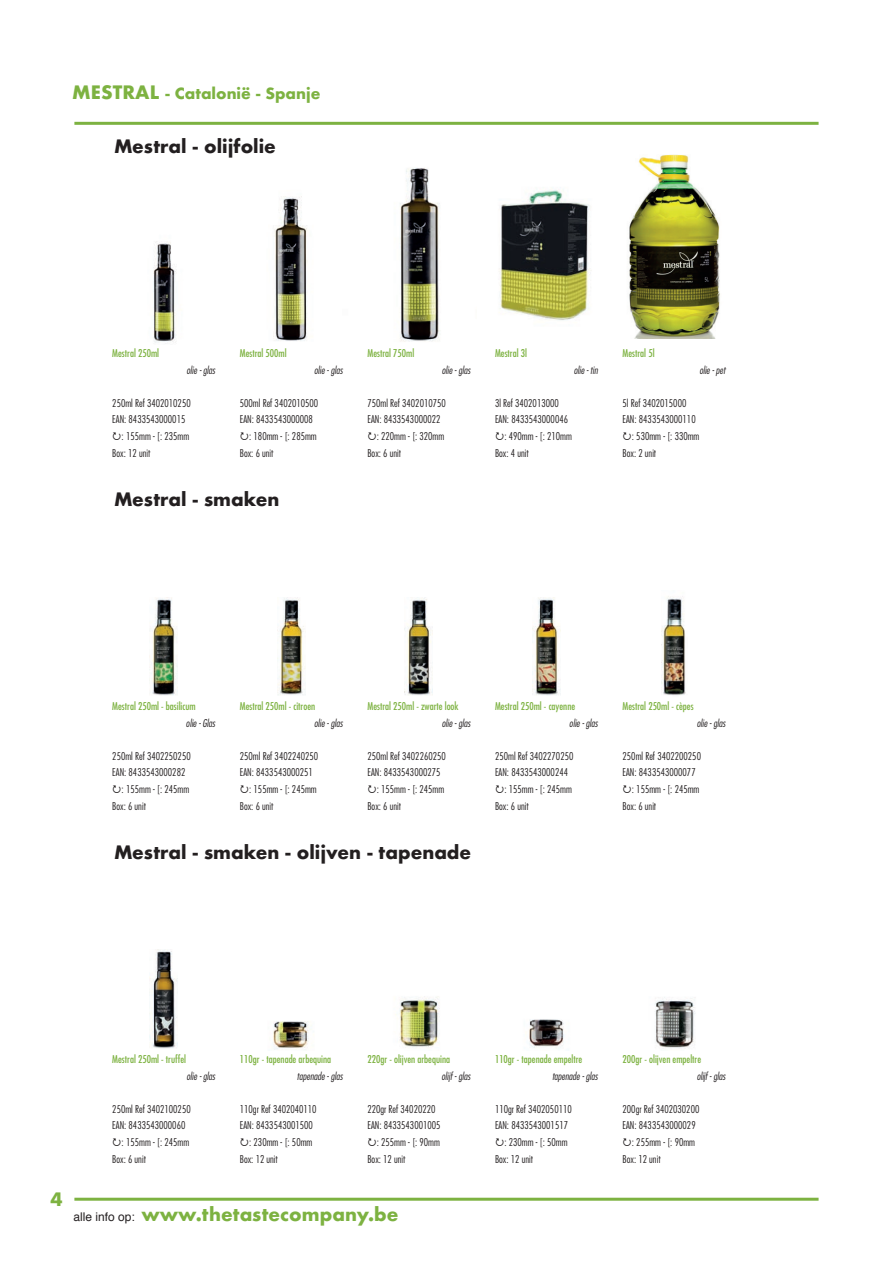
<style>
.page{position:relative;width:893px;height:1263px;background:#fff}
.page>*{position:absolute;margin:0;border:0;box-sizing:border-box;transform-origin:0 0}
.t1{font:700 18px "Futura";color:#231f20}
.t2{font:700 18px "Futura";color:#7db241}
.t3{font:700 15px "Futura";color:#7db241}
.t4{font:300 condensed 10.5px "Futura";color:#231f20}
.t5{font:condensed 10.5px "Futura";color:#7db241}
.t6{font:italic 300 condensed 10.5px "Futura";color:#231f20}
.s1{font-size:18px}
.s2{font-family:"Helvetica";font-weight:400;font-size:12px;color:#231f20}
</style>
<div class="page">
<img style="left:629px;top:154px;width:91px;height:185px">
<img style="left:499px;top:190px;width:92px;height:130px">
<img style="left:400px;top:168px;width:40px;height:174px">
<img style="left:273px;top:196px;width:34px;height:145px">
<img style="left:153px;top:241px;width:23px;height:103px">
<img style="left:655px;top:997px;width:40px;height:51px">
<img style="left:529px;top:1019px;width:35px;height:29px">
<img style="left:395px;top:996px;width:45px;height:51px">
<img style="left:273px;top:1021px;width:36px;height:29px">
<img style="left:150px;top:597px;width:28px;height:98px">
<img style="left:661px;top:596px;width:25px;height:100px">
<img style="left:532px;top:597px;width:27px;height:98px">
<img style="left:405px;top:597px;width:28px;height:98px">
<img style="left:277px;top:597px;width:28px;height:98px">
<img style="left:150px;top:950px;width:28px;height:98px">
<hr style="left:74px;top:122px;width:745px;height:3px;background:#7db241">
<hr style="left:74px;top:1198px;width:745px;height:3px;background:#7db241">
<h2 class="t3" style="left:72px;top:82px;width:250px"><span class="s1">MESTRAL</span> - Catalonië - Spanje</h2>
<h1 class="t1" style="left:114px;top:133px;width:163px">Mestral - olijfolie</h1>
<p class="t5" style="left:112px;top:347px;width:48px">Mestral 250ml</p>
<p class="t5" style="left:240px;top:347px;width:48px">Mestral 500ml</p>
<p class="t5" style="left:367px;top:347px;width:48px">Mestral 750ml</p>
<p class="t5" style="left:495px;top:347px;width:33px">Mestral 3l</p>
<p class="t5" style="left:623px;top:347px;width:33px">Mestral 5l</p>
<p class="t6" style="left:187px;top:363px;width:30px">olie - glas</p>
<p class="t4" style="left:112px;top:397px;width:80px">250ml Ref 3402010250</p>
<p class="t4" style="left:112px;top:413px;width:75px">EAN: 8433543000015</p>
<p class="t4" style="left:122px;top:430px;width:69px">: 155mm - [: 235mm</p>
<p class="t4" style="left:112px;top:447px;width:39px">Box: 12 unit</p>
<p class="t6" style="left:314px;top:363px;width:30px">olie - glas</p>
<p class="t4" style="left:240px;top:397px;width:80px">500ml Ref 3402010500</p>
<p class="t4" style="left:240px;top:413px;width:75px">EAN: 8433543000008</p>
<p class="t4" style="left:249px;top:430px;width:69px">: 180mm - [: 285mm</p>
<p class="t4" style="left:240px;top:447px;width:35px">Box: 6 unit</p>
<p class="t6" style="left:442px;top:363px;width:30px">olie - glas</p>
<p class="t4" style="left:367px;top:397px;width:80px">750ml Ref 3402010750</p>
<p class="t4" style="left:367px;top:413px;width:75px">EAN: 8433543000022</p>
<p class="t4" style="left:377px;top:430px;width:69px">: 220mm - [: 320mm</p>
<p class="t4" style="left:367px;top:447px;width:35px">Box: 6 unit</p>
<p class="t6" style="left:574px;top:363px;width:26px">olie - tin</p>
<p class="t4" style="left:495px;top:397px;width:65px">3l Ref 3402013000</p>
<p class="t4" style="left:495px;top:413px;width:75px">EAN: 8433543000046</p>
<p class="t4" style="left:504px;top:430px;width:69px">: 490mm - [: 210mm</p>
<p class="t4" style="left:495px;top:447px;width:35px">Box: 4 unit</p>
<p class="t6" style="left:699px;top:363px;width:28px">olie - pet</p>
<p class="t4" style="left:623px;top:397px;width:65px">5l Ref 3402015000</p>
<p class="t4" style="left:623px;top:413px;width:75px">EAN: 8433543000110</p>
<p class="t4" style="left:632px;top:430px;width:69px">: 530mm - [: 330mm</p>
<p class="t4" style="left:623px;top:447px;width:35px">Box: 2 unit</p>
<h1 class="t1" style="left:114px;top:486px;width:167px">Mestral - smaken</h1>
<p class="t5" style="left:112px;top:700px;width:85px">Mestral 250ml - basilicum</p>
<p class="t6" style="left:186px;top:716px;width:31px">olie - Glas</p>
<p class="t4" style="left:112px;top:749px;width:80px">250ml Ref 3402250250</p>
<p class="t4" style="left:112px;top:766px;width:75px">EAN: 8433543000282</p>
<p class="t4" style="left:122px;top:783px;width:69px">: 155mm - [: 245mm</p>
<p class="t4" style="left:112px;top:800px;width:35px">Box: 6 unit</p>
<p class="t5" style="left:240px;top:700px;width:77px">Mestral 250ml - citroen</p>
<p class="t6" style="left:314px;top:716px;width:30px">olie - glas</p>
<p class="t4" style="left:240px;top:749px;width:80px">250ml Ref 3402240250</p>
<p class="t4" style="left:240px;top:766px;width:75px">EAN: 8433543000251</p>
<p class="t4" style="left:249px;top:783px;width:69px">: 155mm - [: 245mm</p>
<p class="t4" style="left:240px;top:800px;width:35px">Box: 6 unit</p>
<p class="t5" style="left:367px;top:700px;width:93px">Mestral 250ml - zwarte look</p>
<p class="t6" style="left:442px;top:716px;width:30px">olie - glas</p>
<p class="t4" style="left:367px;top:749px;width:80px">250ml Ref 3402260250</p>
<p class="t4" style="left:367px;top:766px;width:75px">EAN: 8433543000275</p>
<p class="t4" style="left:377px;top:783px;width:69px">: 155mm - [: 245mm</p>
<p class="t4" style="left:367px;top:800px;width:35px">Box: 6 unit</p>
<h1 class="t1" style="left:114px;top:839px;width:359px">Mestral - smaken - olijven - tapenade</h1>
<p class="t5" style="left:495px;top:700px;width:82px">Mestral 250ml - cayenne</p>
<p class="t6" style="left:569px;top:716px;width:30px">olie - glas</p>
<p class="t4" style="left:495px;top:749px;width:80px">250ml Ref 3402270250</p>
<p class="t4" style="left:495px;top:766px;width:75px">EAN: 8433543000244</p>
<p class="t4" style="left:504px;top:783px;width:69px">: 155mm - [: 245mm</p>
<p class="t4" style="left:495px;top:800px;width:35px">Box: 6 unit</p>
<p class="t5" style="left:623px;top:700px;width:73px">Mestral 250ml - cèpes</p>
<p class="t6" style="left:697px;top:716px;width:30px">olie - glas</p>
<p class="t4" style="left:623px;top:749px;width:80px">250ml Ref 3402200250</p>
<p class="t4" style="left:623px;top:766px;width:75px">EAN: 8433543000077</p>
<p class="t4" style="left:632px;top:783px;width:69px">: 155mm - [: 245mm</p>
<p class="t4" style="left:623px;top:800px;width:35px">Box: 6 unit</p>
<p class="t5" style="left:112px;top:1053px;width:75px">Mestral 250ml - truffel</p>
<p class="t6" style="left:187px;top:1069px;width:30px">olie - glas</p>
<p class="t4" style="left:112px;top:1102px;width:80px">250ml Ref 3402100250</p>
<p class="t4" style="left:112px;top:1119px;width:75px">EAN: 8433543000060</p>
<p class="t4" style="left:122px;top:1136px;width:69px">: 155mm - [: 245mm</p>
<p class="t4" style="left:112px;top:1152px;width:35px">Box: 6 unit</p>
<p class="t5" style="left:240px;top:1053px;width:93px">110gr - tapenade arbequina</p>
<p class="t6" style="left:297px;top:1069px;width:47px">tapenade - glas</p>
<p class="t4" style="left:240px;top:1102px;width:78px">110gr Ref 3402040110</p>
<p class="t4" style="left:240px;top:1119px;width:75px">EAN: 8433543001500</p>
<p class="t4" style="left:249px;top:1136px;width:65px">: 230mm - [: 50mm</p>
<p class="t4" style="left:240px;top:1152px;width:39px">Box: 12 unit</p>
<p class="t5" style="left:367px;top:1053px;width:84px">220gr - olijven arbequina</p>
<p class="t6" style="left:441px;top:1069px;width:30px">olijf - glas</p>
<p class="t4" style="left:367px;top:1102px;width:70px">220gr Ref 34020220</p>
<p class="t4" style="left:367px;top:1119px;width:75px">EAN: 8433543001005</p>
<p class="t4" style="left:377px;top:1136px;width:65px">: 255mm - [: 90mm</p>
<p class="t4" style="left:367px;top:1152px;width:39px">Box: 12 unit</p>
<h1 class="t2" style="left:51px;top:1186px;width:14px">4</h1>
<h1 class="t2" style="left:73px;top:1201px;width:327px"><span class="s2">alle info op:</span> www.thetastecompany.be</h1>
<p class="t5" style="left:495px;top:1053px;width:89px">110gr - tapenade empeltre</p>
<p class="t6" style="left:552px;top:1069px;width:47px">tapenade - glas</p>
<p class="t4" style="left:495px;top:1102px;width:78px">110gr Ref 3402050110</p>
<p class="t4" style="left:495px;top:1119px;width:75px">EAN: 8433543001517</p>
<p class="t4" style="left:504px;top:1136px;width:65px">: 230mm - [: 50mm</p>
<p class="t4" style="left:495px;top:1152px;width:39px">Box: 12 unit</p>
<p class="t5" style="left:623px;top:1053px;width:80px">200gr - olijven empeltre</p>
<p class="t6" style="left:697px;top:1069px;width:30px">olijf - glas</p>
<p class="t4" style="left:623px;top:1102px;width:78px">200gr Ref 3402030200</p>
<p class="t4" style="left:623px;top:1119px;width:75px">EAN: 8433543000029</p>
<p class="t4" style="left:632px;top:1136px;width:65px">: 255mm - [: 90mm</p>
<p class="t4" style="left:623px;top:1152px;width:39px">Box: 12 unit</p>
</div>
